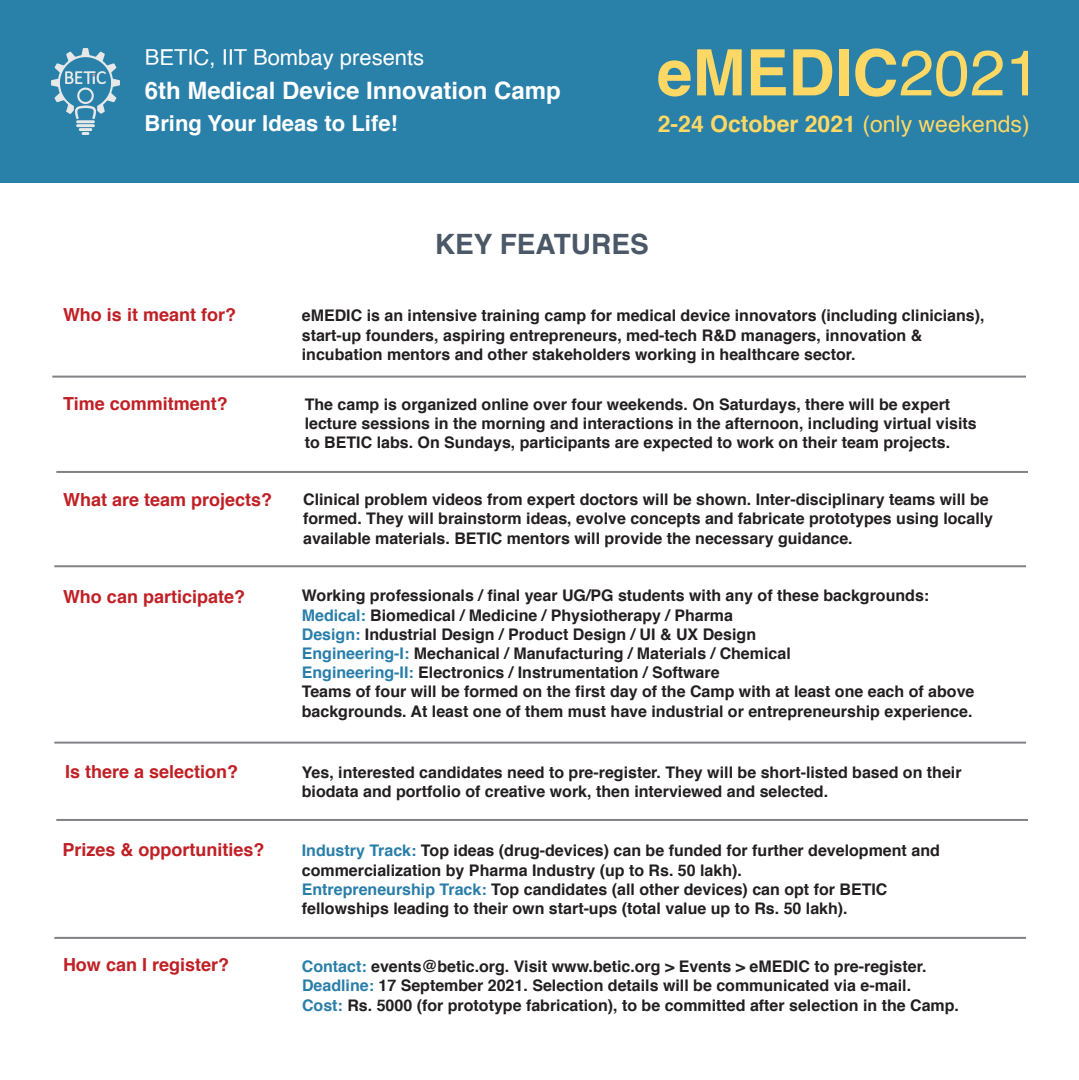
<style>
.page{position:relative;width:1079px;height:1080px;background:#fff}
.page>*{position:absolute;margin:0;border:0;box-sizing:border-box;transform-origin:0 0}
.t1{font:700 64px "Helvetica";color:#fed865}
.t2{font:700 28px "Helvetica";color:#4b5867}
.t3{font:700 24px "Helvetica";color:#fff}
.t4{font:700 23px "Helvetica";color:#fed865}
.t5{font:22px "Helvetica";color:#fff}
.t6{font:700 22px "Helvetica";color:#fff}
.t7{font:21px "Helvetica";color:#fff}
.t8{font:700 18px "Helvetica";color:#c02025}
.t9{font:700 16px/19.2px "Helvetica";color:#231f20}
.s1{font-weight:400}
.s2{color:#297ea9}
</style>
<div class="page">
<hr style="left:56px;top:471px;width:972px;height:2px;background:#808285">
<hr style="left:52px;top:376px;width:974px;height:2px;background:#808285">
<hr style="left:54px;top:565px;width:972px;height:2px;background:#808285">
<hr style="left:54px;top:742px;width:972px;height:2px;background:#808285">
<hr style="left:56px;top:819px;width:972px;height:2px;background:#808285">
<hr style="left:54px;top:937px;width:972px;height:2px;background:#808285">
<div style="left:0;top:0;width:1079px;height:183px;background:#2980a9"></div>
<img style="left:52px;top:49px;width:67px;height:86px">
<h3 class="t7" style="left:168px;top:33px;width:268px">BETIC, IIT Bombay presents</h3>
<h3 class="t5" style="left:145px;top:40px;width:281px">BETIC, IIT Bombay presents</h3>
<h3 class="t3" style="left:145px;top:71px;width:418px">6th Medical Device Innovation Camp</h3>
<h3 class="t6" style="left:144px;top:105px;width:255px">Bring Your Ideas to Life!</h3>
<h1 class="t1" style="left:657px;top:21px;width:386px">eMEDIC<span class="s1">2021</span></h1>
<h3 class="t4" style="left:658px;top:105px;width:373px">2-24 October 2021 <span class="s1">(only weekends)</span></h3>
<h2 class="t2" style="left:435px;top:222px;width:215px">KEY FEATURES</h2>
<p class="t8" style="left:63px;top:300px;width:175px">Who is it meant for?</p>
<p class="t8" style="left:63px;top:389px;width:166px">Time commitment?</p>
<p class="t9" style="left:302px;top:306px;width:684px">eMEDIC is an intensive training camp for medical device innovators (including clinicians), start-up founders, aspiring entrepreneurs, med-tech R&amp;D managers, innovation &amp; incubation mentors and other stakeholders working in healthcare sector.</p>
<p class="t9" style="left:305px;top:395px;width:674px">The camp is organized online over four weekends. On Saturdays, there will be expert lecture sessions in the morning and interactions in the afternoon, including virtual visits to BETIC labs. On Sundays, participants are expected to work on their team projects.</p>
<p class="t8" style="left:63px;top:485px;width:211px">What are team projects?</p>
<p class="t9" style="left:303px;top:490px;width:691px">Clinical problem videos from expert doctors will be shown. Inter-disciplinary teams will be formed. They will brainstorm ideas, evolve concepts and fabricate prototypes using locally available materials. BETIC mentors will provide the necessary guidance.</p>
<p class="t8" style="left:63px;top:582px;width:184px">Who can participate?</p>
<p class="t9" style="left:302px;top:586px;width:674px">Working professionals / final year UG/PG students with any of these backgrounds:<br><span class="s2">Medical:</span> Biomedical / Medicine / Physiotherapy / Pharma<br><span class="s2">Design:</span> Industrial Design / Product Design / UI &amp; UX Design<br><span class="s2">Engineering-I:</span> Mechanical / Manufacturing / Materials / Chemical<br><span class="s2">Engineering-II:</span> Electronics / Instrumentation / Software<br>Teams of four will be formed on the first day of the Camp with at least one each of above backgrounds. At least one of them must have industrial or entrepreneurship experience.</p>
<p class="t8" style="left:65px;top:757px;width:175px">Is there a selection?</p>
<p class="t9" style="left:302px;top:763px;width:661px">Yes, interested candidates need to pre-register. They will be short-listed based on their biodata and portfolio of creative work, then interviewed and selected.</p>
<p class="t8" style="left:63px;top:835px;width:204px">Prizes &amp; opportunities?</p>
<p class="t9" style="left:302px;top:841px;width:640px"><span class="s2">Industry Track:</span> Top ideas (drug-devices) can be funded for further development and commercialization by Pharma Industry (up to Rs. 50 lakh).<br><span class="s2">Entrepreneurship Track:</span> Top candidates (all other devices) can opt for BETIC fellowships leading to their own start-ups (total value up to Rs. 50 lakh).</p>
<p class="t8" style="left:63px;top:950px;width:168px">How can I register?</p>
<p class="t9" style="left:302px;top:957px;width:626px"><span class="s2">Contact:</span> events@betic.org. Visit www.betic.org &gt; Events &gt; eMEDIC to pre-register.</p>
<p class="t9" style="left:302px;top:976px;width:659px"><span class="s2">Deadline:</span> 17 September 2021. Selection details will be communicated via e-mail.<br><span class="s2">Cost:</span> Rs. 5000 (for prototype fabrication), to be committed after selection in the Camp.</p>
</div>
